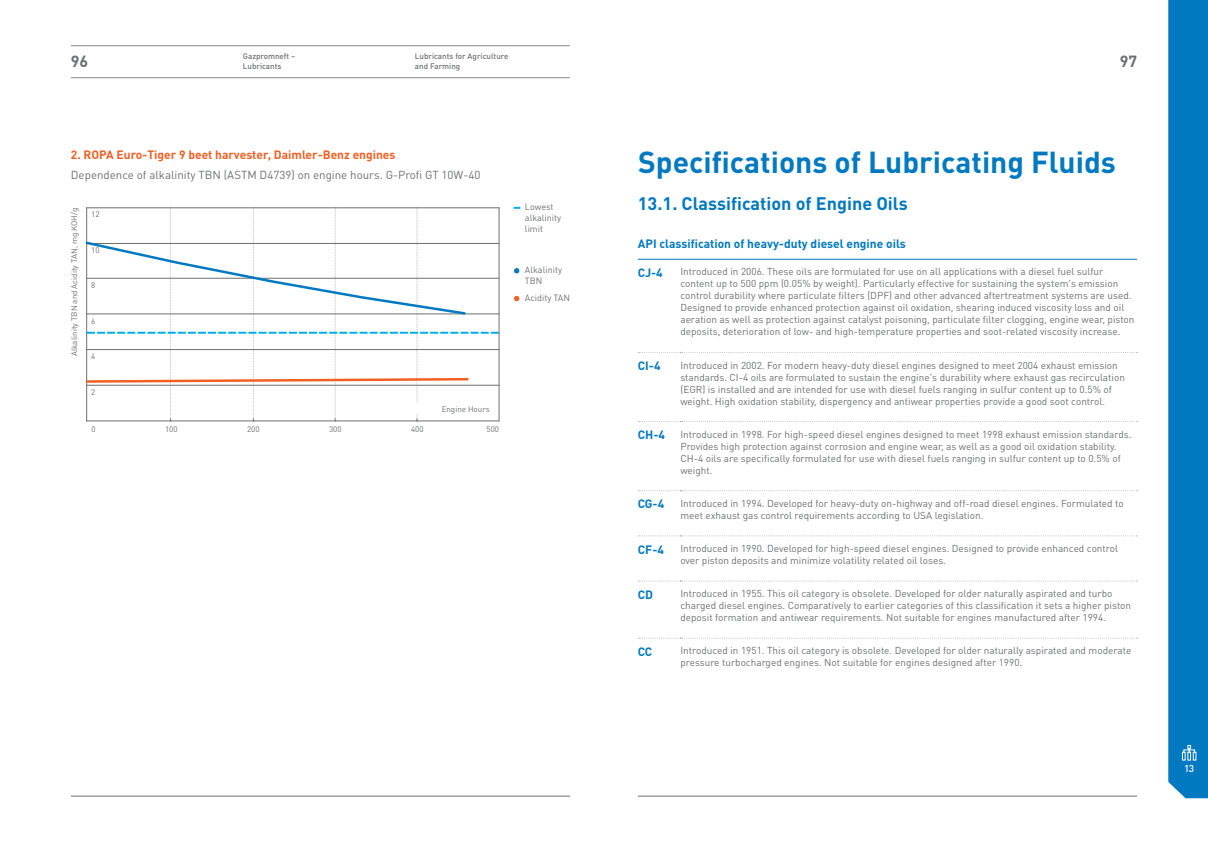
<style>
.page{position:relative;width:1208px;height:842px;background:#fff}
.page>*{position:absolute;margin:0;border:0;box-sizing:border-box;transform-origin:0 0}
.t1{font:700 30px "DIN Pro";color:#0079c1}
.t2{font:700 18px "DIN Pro";color:#0079c1}
.t3{font:700 16px "DIN Pro";color:#6d6f71}
.t4{font:700 12px "DIN Pro";color:#0079c1}
.t5{font:700 12px "DIN Pro";color:#f15f22}
.t6{font:11.5px "DIN Pro";color:#6d6f71}
.t7{font:10px/12px "DIN Pro";color:#6d6f71}
.t8{font:500 10px "DIN Pro";color:#fff}
.t9{font:9px/10.8px "DIN Pro";color:#6d6f71}
.t10{font:8px "DIN Pro";color:#6d6f71}
.t11{font:500 8px/9.6px "DIN Pro";color:#6d6f71}
</style>
<div class="page">
<hr style="left:71px;top:796px;width:499px;height:1px;background:#6d6f71">
<hr style="left:638px;top:796px;width:499px;height:1px;background:#6d6f71">
<svg style="left:638px;top:490px;width:499px;height:1px"></svg>
<svg style="left:638px;top:352px;width:499px;height:1px"></svg>
<hr style="left:638px;top:259px;width:42px;height:1px;background:#0079c1">
<hr style="left:680px;top:259px;width:457px;height:1px;background:#0079c1">
<svg style="left:638px;top:421px;width:499px;height:1px"></svg>
<svg style="left:638px;top:638px;width:499px;height:1px"></svg>
<svg style="left:638px;top:580px;width:499px;height:1px"></svg>
<svg style="left:638px;top:535px;width:499px;height:1px"></svg>
<div style="left:1168px;top:0;width:40px;height:798px;background:#0079c1"></div>
<hr style="left:87px;top:421px;width:412px;height:1px;background:#6d6f71">
<hr style="left:87px;top:208px;width:412px;height:1px;background:#6d6f71">
<hr style="left:87px;top:243px;width:412px;height:1px;background:#6d6f71">
<hr style="left:87px;top:278px;width:412px;height:1px;background:#6d6f71">
<hr style="left:87px;top:314px;width:412px;height:1px;background:#6d6f71">
<hr style="left:87px;top:349px;width:412px;height:1px;background:#6d6f71">
<hr style="left:87px;top:385px;width:412px;height:1px;background:#6d6f71">
<hr style="left:499px;top:208px;width:1px;height:213px;background:#6d6f71">
<svg style="left:85px;top:208px;width:413px;height:214px"></svg>
<svg style="left:514px;top:296px;width:5px;height:5px"></svg>
<svg style="left:514px;top:268px;width:5px;height:5px"></svg>
<hr style="left:71px;top:45px;width:499px;height:1px;background:#888a8d">
<hr style="left:71px;top:77px;width:499px;height:1px;background:#888a8d">
<p class="t11" style="left:243px;top:51px;width:54px">Gazpromneft –</p>
<p class="t11" style="left:415px;top:51px;width:95px">Lubricants for Agriculture and Farming</p>
<h3 class="t3" style="left:71px;top:50px;width:19px">96</h3>
<p class="t11" style="left:243px;top:61px;width:40px">Lubricants</p>
<h3 class="t3" style="left:1119px;top:50px;width:19px">97</h3>
<p class="t5" style="left:71px;top:146px;width:326px">2. ROPA Euro-Tiger 9 beet harvester, Daimler-Benz engines</p>
<p class="t6" style="left:71px;top:167px;width:411px">Dependence of alkalinity TBN (ASTM D4739) on engine hours. G-Profi GT 10W-40</p>
<p class="t10" style="left:69px;top:356px;width:150px;rotate:-90deg">Alkalinity TBN and Acidity TAN, mg KOH/g</p>
<p class="t10" style="left:91px;top:209px;width:10px">12</p>
<p class="t10" style="left:91px;top:245px;width:10px">10</p>
<p class="t10" style="left:91px;top:280px;width:6px">8</p>
<p class="t10" style="left:91px;top:315px;width:6px">6</p>
<p class="t10" style="left:91px;top:351px;width:6px">4</p>
<p class="t10" style="left:91px;top:386px;width:6px">2</p>
<p class="t10" style="left:91px;top:423px;width:6px">0</p>
<p class="t10" style="left:165px;top:423px;width:14px">100</p>
<p class="t10" style="left:247px;top:423px;width:14px">200</p>
<p class="t10" style="left:329px;top:423px;width:14px">300</p>
<p class="t10" style="left:411px;top:423px;width:14px">400</p>
<p class="t10" style="left:486px;top:423px;width:14px">500</p>
<p class="t10" style="left:442px;top:403px;width:49px">Engine Hours</p>
<p class="t9" style="left:525px;top:201px;width:38px">Lowest alkalinity limit</p>
<p class="t9" style="left:525px;top:264px;width:39px">Alkalinity<br>TBN</p>
<p class="t9" style="left:525px;top:292px;width:46px">Acidity TAN</p>
<h1 class="t1" style="left:638px;top:141px;width:479px">Specifications of Lubricating Fluids</h1>
<h2 class="t2" style="left:638px;top:192px;width:271px">13.1. Classification of Engine Oils</h2>
<p class="t4" style="left:638px;top:236px;width:269px">API classification of heavy-duty diesel engine oils</p>
<p class="t4" style="left:638px;top:264px;width:26px">CJ-4</p>
<p class="t7" style="left:680px;top:265px;width:456px">Introduced in 2006. These oils are formulated for use on all applications with a diesel fuel sulfur content up to 500 ppm (0.05% by weight). Particularly effective for sustaining the system's emission control durability where particulate filters (DPF) and other advanced aftertreatment systems are used.<br>Designed to provide enhanced protection against oil oxidation, shearing induced viscosity loss and oil aeration as well as protection against catalyst poisoning, particulate filter clogging, engine wear, piston deposits, deterioration of low- and high-temperature properties and soot-related viscosity increase.</p>
<p class="t4" style="left:638px;top:358px;width:24px">CI-4</p>
<p class="t7" style="left:680px;top:359px;width:446px">Introduced in 2002. For modern heavy-duty diesel engines designed to meet 2004 exhaust emission standards. CI-4 oils are formulated to sustain the engine's durability where exhaust gas recirculation (EGR) is installed and are intended for use with diesel fuels ranging in sulfur content up to 0.5% of weight. High oxidation stability, dispergency and antiwear properties provide a good soot control.</p>
<p class="t4" style="left:638px;top:427px;width:29px">CH-4</p>
<p class="t7" style="left:680px;top:428px;width:452px">Introduced in 1998. For high-speed diesel engines designed to meet 1998 exhaust emission standards.<br>Provides high protection against corrosion and engine wear, as well as a good oil oxidation stability.<br>CH-4 oils are specifically formulated for use with diesel fuels ranging in sulfur content up to 0.5% of weight.</p>
<p class="t4" style="left:638px;top:496px;width:28px">CG-4</p>
<p class="t7" style="left:680px;top:497px;width:445px">Introduced in 1994. Developed for heavy-duty on-highway and off-road diesel engines. Formulated to meet exhaust gas control requirements according to USA legislation.</p>
<p class="t4" style="left:638px;top:541px;width:28px">CF-4</p>
<p class="t7" style="left:680px;top:542px;width:439px">Introduced in 1990. Developed for high-speed diesel engines. Designed to provide enhanced control over piston deposits and minimize volatility related oil loses.</p>
<p class="t4" style="left:638px;top:586px;width:17px">CD</p>
<p class="t7" style="left:680px;top:587px;width:452px">Introduced in 1955. This oil category is obsolete. Developed for older naturally aspirated and turbo charged diesel engines. Comparatively to earlier categories of this classification it sets a higher piston deposit formation and antiwear requirements. Not suitable for engines manufactured after 1994.</p>
<p class="t4" style="left:638px;top:643px;width:16px">CC</p>
<p class="t7" style="left:680px;top:644px;width:452px">Introduced in 1951. This oil category is obsolete. Developed for older naturally aspirated and moderate pressure turbocharged engines. Not suitable for engines designed after 1990.</p>
<p class="t8" style="left:1184px;top:762px;width:12px">13</p>
</div>
